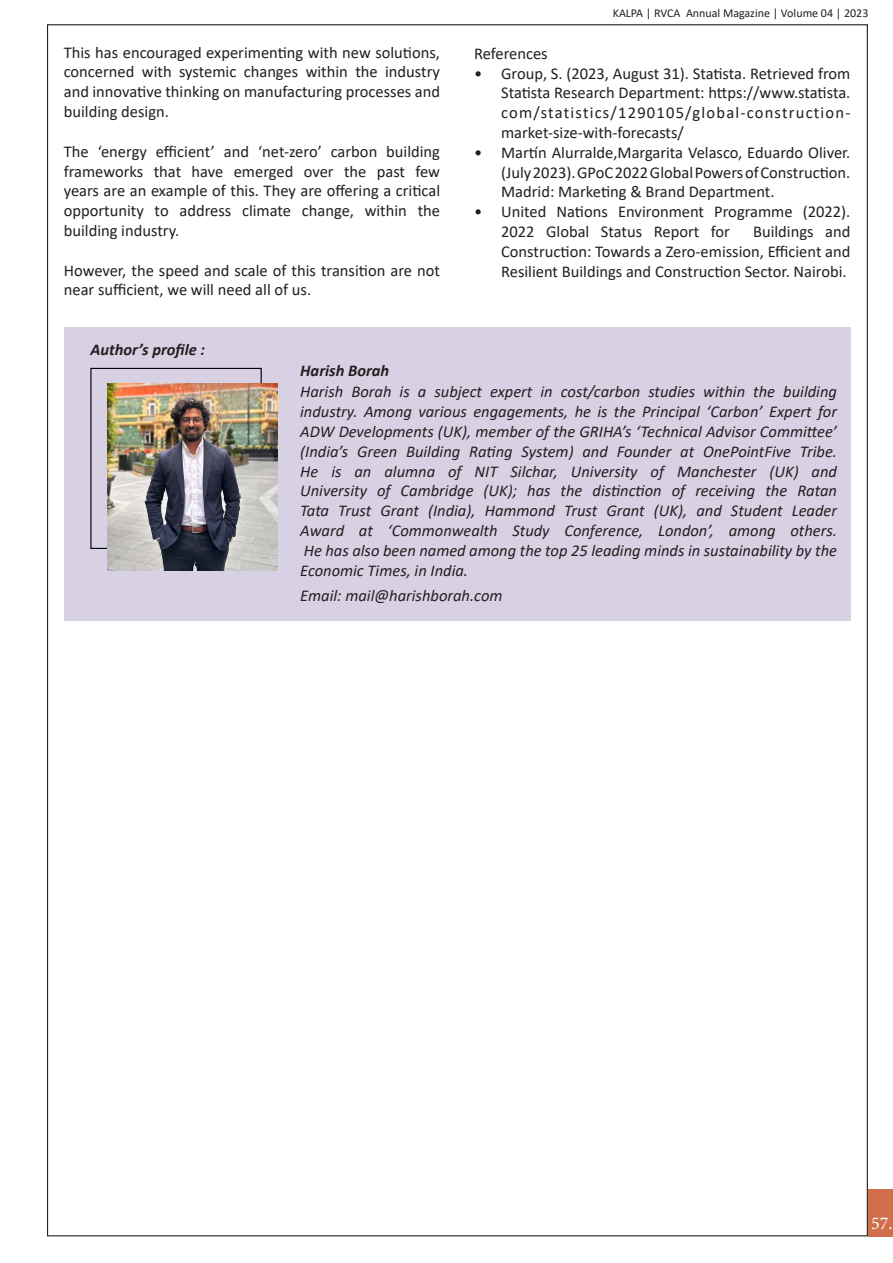
<style>
.page{position:relative;width:893px;height:1263px;background:#fff}
.page>*{position:absolute;margin:0;border:0;box-sizing:border-box;transform-origin:0 0}
.t1{font:18px "Minion Pro";color:#fff}
.t2{font:16.5px/19.8px "Calibri";color:#231f20;text-align:justify}
.t3{font:italic 16.5px/19.8px "Calibri";color:#231f20;text-align:justify}
.t4{font:italic 700 16.5px "Calibri";color:#231f20}
.t5{font:12px "Calibri";color:#231f20}
</style>
<div class="page">
<div style="left:868px;top:1189px;width:25px;height:47px;background:#d16f4c"></div>
<div style="left:64px;top:327px;width:786px;height:294px;background:#d8d1e4"></div>
<div style="left:90px;top:368px;width:172px;height:181px;border:1px solid #000"></div>
<img style="left:107px;top:384px;width:171px;height:186px">
<p class="t2" style="left:64px;top:42px;width:378px">This has encouraged experimenting with new solutions, concerned with systemic changes within the industry and innovative thinking on manufacturing processes and building design.</p>
<p class="t2" style="left:64px;top:141px;width:378px">The ‘energy efficient’ and ‘net-zero’ carbon building frameworks that have emerged over the past few years are an example of this. They are offering a critical opportunity to address climate change, within the building industry.</p>
<p class="t2" style="left:64px;top:260px;width:378px">However, the speed and scale of this transition are not near sufficient, we will need all of us.</p>
<p class="t4" style="left:90px;top:338px;width:116px">Author’s profile :</p>
<p class="t4" style="left:300px;top:359px;width:91px">Harish Borah</p>
<p class="t5" style="left:613px;top:5px;width:257px">KALPA | RVCA Annual Magazine | Volume 04 | 2023</p>
<p class="t2" style="left:474px;top:43px;width:75px">References</p>
<p class="t2" style="left:501px;top:63px;width:351px;text-indent:-27px">• Group, S. (2023, August 31). Statista. Retrieved from Statista Research Department: https://www.statista. com/statistics/1290105/global-construction&shy;market-size-with-forecasts/</p>
<p class="t2" style="left:501px;top:142px;width:351px;text-indent:-27px">• Martín Alurralde,Margarita Velasco, Eduardo Oliver. (July 2023). GPoC 2022 Global Powers of Construction.<br>Madrid: Marketing &amp; Brand Department.</p>
<p class="t2" style="left:501px;top:201px;width:351px;text-indent:-27px">• United Nations Environment Programme (2022).<br>2022 Global Status Report for</p>
<p class="t2" style="left:501px;top:221px;width:351px;text-indent:252px">Buildings and Construction: Towards a Zero-emission, Efficient and Resilient Buildings and Construction Sector. Nairobi.</p>
<p class="t3" style="left:300px;top:381px;width:538px">Harish Borah is a subject expert in cost/carbon studies within the building industry. Among various engagements, he is the Principal ‘Carbon’ Expert for ADW Developments (UK), member of the GRIHA’s ‘Technical Advisor Committee’ (India’s Green Building Rating System) and Founder at OnePointFive Tribe.<br>He is an alumna of NIT Silchar, University of Manchester (UK) and University of Cambridge (UK); has the distinction of receiving the Ratan Tata Trust Grant (India), Hammond Trust Grant (UK), and Student Leader Award at ‘Commonwealth Study Conference, London’, among others.<br>He has also been named among the top 25 leading minds in sustainability by the Economic Times, in India.</p>
<p class="t3" style="left:300px;top:584px;width:204px">Email: mail@harishborah.com</p>
<p class="t1" style="left:871px;top:1211px;width:23px">57.</p>
</div>
